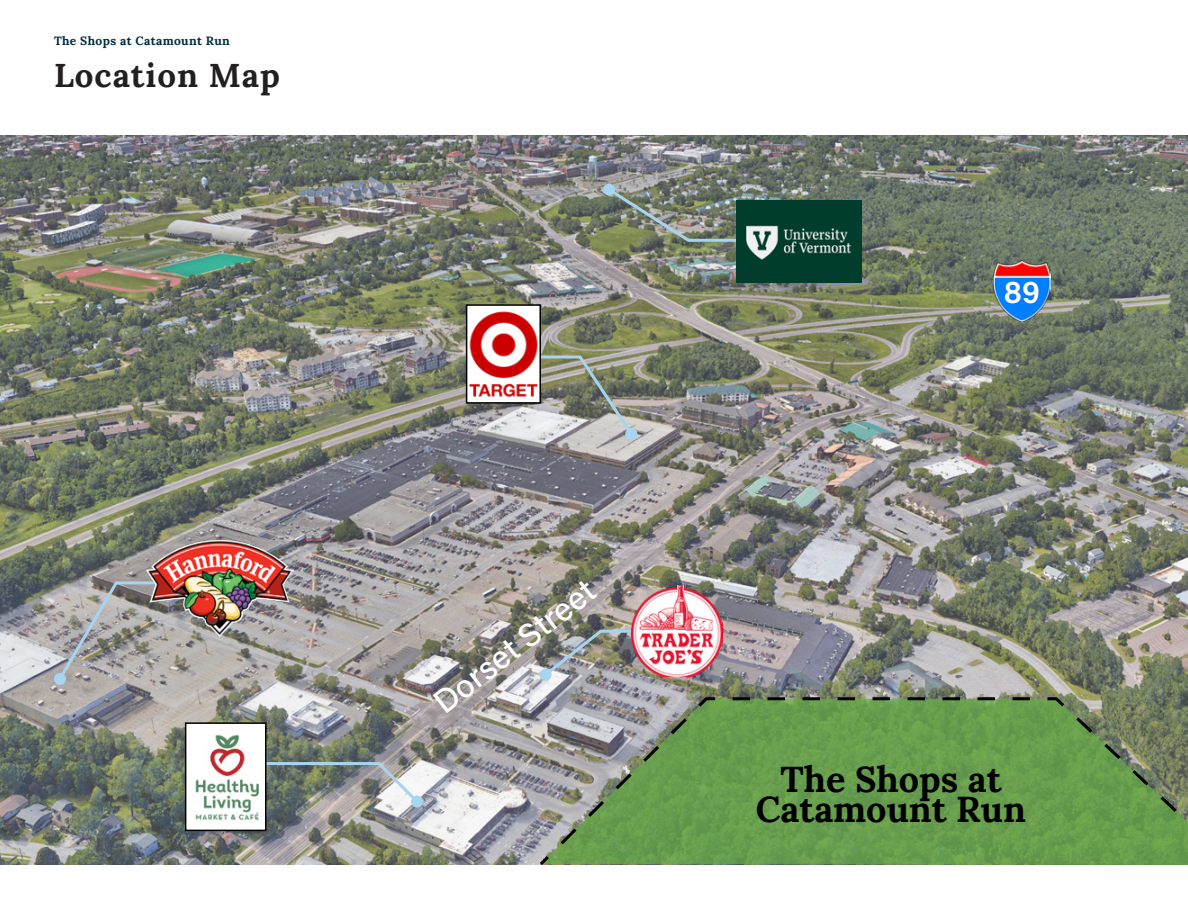
<style>
.page{position:relative;width:1188px;height:918px;background:#fff}
.page>*{position:absolute;margin:0;border:0;box-sizing:border-box;transform-origin:0 0}
.Title_Top{font:36px/30px "Lora";color:#000;text-align:center}
.Road_Labels{font:33px "Acumin Variable Concept";color:#fff}
.Typ_Text{font:33px "Lora";letter-spacing:.03em;color:#231f20}
.Typical_Text{font:31.8px "Acumin Variable Concept";color:#fff}
.t1{font:12px "Lora";letter-spacing:.03em;color:#002c3b}
</style>
<div class="page">
<img style="left:0;top:135px;width:1188px;height:729px">
<img style="left:537px;top:354px;width:98px;height:84px">
<div style="left:625px;top:428px;width:12px;height:12px;background:#a7d4ee;border-radius:50%"></div>
<img style="left:469px;top:307px;width:69px;height:94px">
<div style="left:466px;top:304px;width:75px;height:100px;border:2px solid #000"></div>
<img style="left:541px;top:628px;width:104px;height:51px">
<div style="left:540px;top:669px;width:12px;height:12px;background:#a7d4ee;border-radius:50%"></div>
<img style="left:631px;top:586px;width:92px;height:91px">
<svg style="left:56px;top:580px;width:117px;height:103px;background:#a4a3a1"></svg>
<div style="left:54px;top:673px;width:12px;height:12px;background:#a7d4ee;border-radius:50%"></div>
<img style="left:145px;top:540px;width:149px;height:97px">
<svg style="left:267px;top:761px;width:154px;height:45px;background:#919893"></svg>
<div style="left:411px;top:796px;width:12px;height:12px;background:#a7d4ee;border-radius:50%"></div>
<img style="left:188px;top:725px;width:76px;height:103px">
<div style="left:185px;top:722px;width:82px;height:109px;border:2px solid #000"></div>
<img style="left:605px;top:185px;width:158px;height:58px">
<div style="left:603px;top:184px;width:12px;height:12px;background:#a7d4ee;border-radius:50%"></div>
<img style="left:994px;top:260px;width:56px;height:61px">
<svg style="left:537px;top:696px;width:651px;height:169px;background:#6e9959"></svg>
<img style="left:737px;top:201px;width:124px;height:82px">
<p class="t1" style="left:54px;top:32px;width:177px">The Shops at Catamount Run</p>
<p class="Typ_Text" style="left:54px;top:50px;width:227px">Location Map</p>
<p class="Road_Labels" style="left:424px;top:689px;width:196px;rotate:-38deg">Dorset Street</p>
<p class="Typical_Text" style="left:1004px;top:270px;width:38px">89</p>
<p class="Title_Top" style="left:756px;top:762px;width:272px">The Shops at<br>Catamount Run</p>
</div>
